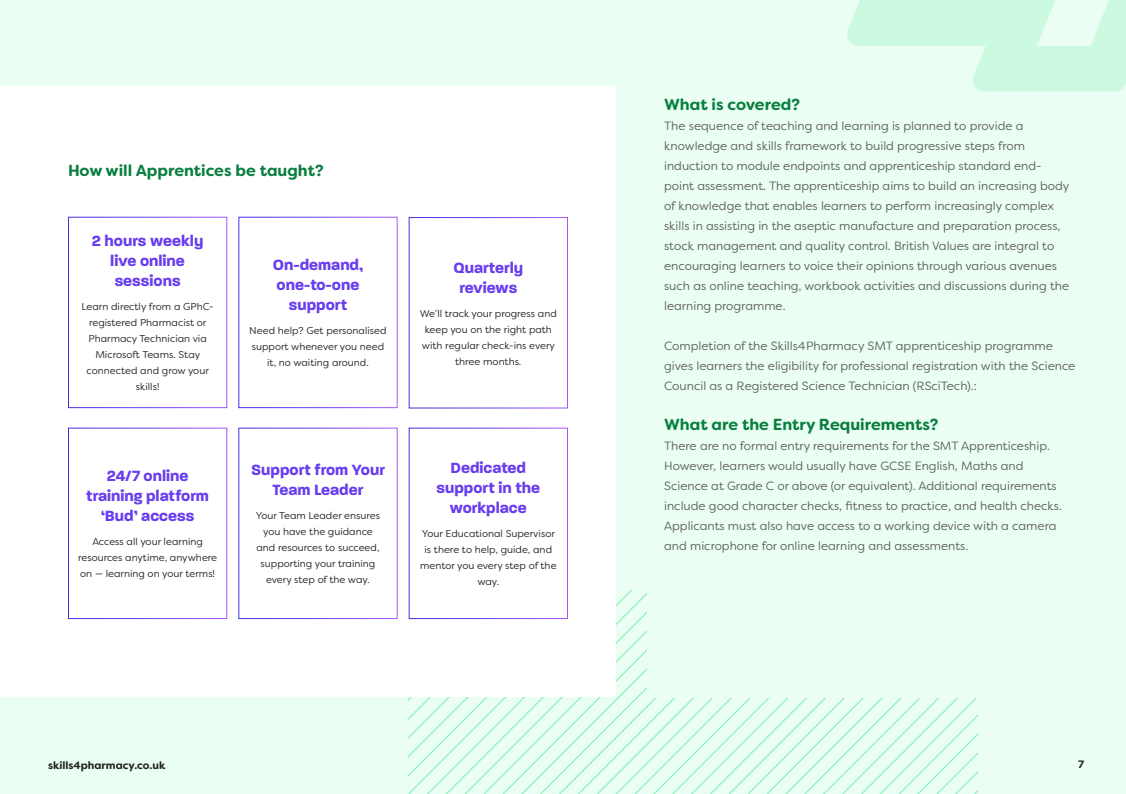
<style>
.page{position:relative;width:1126px;height:794px;background:#eafef3}
.page>*{position:absolute;margin:0;border:0;box-sizing:border-box;transform-origin:0 0}
.t1{font:700 16px/20px "Paralucent";color:#683dee;text-align:center}
.t2{font:700 16px "Filson Soft";color:#087e3f}
.t3{font:12px/20px "Filson Soft";color:#606060}
.t4{font:700 10.7px "Filson Soft";color:#242423}
.t5{font:10px/16px "Filson Soft";color:#242423;text-align:center}
</style>
<div class="page">
<div style="left:0;top:87px;width:616px;height:610px;background:#fff"></div>
<div style="left:68px;top:217px;width:159px;height:191px;border:1px solid #fff"></div>
<div style="left:238px;top:217px;width:160px;height:191px;border:1px solid #fff"></div>
<div style="left:409px;top:217px;width:159px;height:192px;border:1px solid #fff"></div>
<div style="left:68px;top:428px;width:159px;height:191px;border:1px solid #fff"></div>
<div style="left:409px;top:428px;width:159px;height:191px;border:1px solid #fff"></div>
<div style="left:238px;top:428px;width:160px;height:191px;border:1px solid #fff"></div>
<svg style="left:847px;top:0;width:279px;height:92px"></svg>
<h1 class="t2" style="left:68px;top:160px;width:257px">How will Apprentices be taught?</h1>
<h1 class="t1" style="left:92px;top:231px;width:113px">2 hours weekly live online sessions</h1>
<p class="t5" style="left:81px;top:299px;width:134px">Learn directly from a GPhC&shy;registered Pharmacist or<br>Pharmacy Technician via<br>Microsoft Teams. Stay connected and grow your skills!</p>
<h1 class="t1" style="left:86px;top:466px;width:124px">24/7 online training platform ‘Bud’ access</h1>
<p class="t5" style="left:78px;top:534px;width:141px">Access all your learning resources anytime, anywhere on — learning on your terms!</p>
<h1 class="t1" style="left:273px;top:255px;width:92px">On-demand, one-to-one support</h1>
<p class="t5" style="left:249px;top:323px;width:139px">Need help? Get personalised support whenever you need it, no waiting around.</p>
<h1 class="t1" style="left:251px;top:460px;width:135px">Support from Your<br>Team Leader</h1>
<p class="t5" style="left:256px;top:508px;width:126px">Your Team Leader ensures you have the guidance and resources to succeed, supporting your training every step of the way.</p>
<h1 class="t1" style="left:453px;top:258px;width:71px">Quarterly reviews</h1>
<p class="t5" style="left:420px;top:305px;width:138px">We’ll track your progress and keep you on the right path with regular check-ins every three months.</p>
<h1 class="t1" style="left:437px;top:458px;width:105px">Dedicated support in the workplace</h1>
<p class="t5" style="left:420px;top:526px;width:138px">Your Educational Supervisor is there to help, guide, and mentor you every step of the way.</p>
<h1 class="t2" style="left:664px;top:94px;width:137px">What is covered?</h1>
<p class="t3" style="left:664px;top:115px;width:407px">The sequence of teaching and learning is planned to provide a knowledge and skills framework to build progressive steps from induction to module endpoints and apprenticeship standard end&shy;point assessment. The apprenticeship aims to build an increasing body of knowledge that enables learners to perform increasingly complex skills in assisting in the aseptic manufacture and preparation process, stock management and quality control. British Values are integral to encouraging learners to voice their opinions through various avenues such as online teaching, workbook activities and discussions during the learning programme.</p>
<p class="t3" style="left:664px;top:335px;width:413px">Completion of the Skills4Pharmacy SMT apprenticeship programme gives learners the eligibility for professional registration with the Science<br>Council as a Registered Science Technician (RSciTech).:</p>
<h1 class="t2" style="left:664px;top:414px;width:276px">What are the Entry Requirements?</h1>
<p class="t3" style="left:664px;top:435px;width:399px">There are no formal entry requirements for the SMT Apprenticeship.<br>However, learners would usually have GCSE English, Maths and Science at Grade C or above (or equivalent). Additional requirements include good character checks, fitness to practice, and health checks.<br>Applicants must also have access to a working device with a camera and microphone for online learning and assessments.</p>
<p class="t4" style="left:48px;top:758px;width:119px">skills4pharmacy.co.uk</p>
<p class="t4" style="left:1078px;top:758px;width:8px">7</p>
</div>
